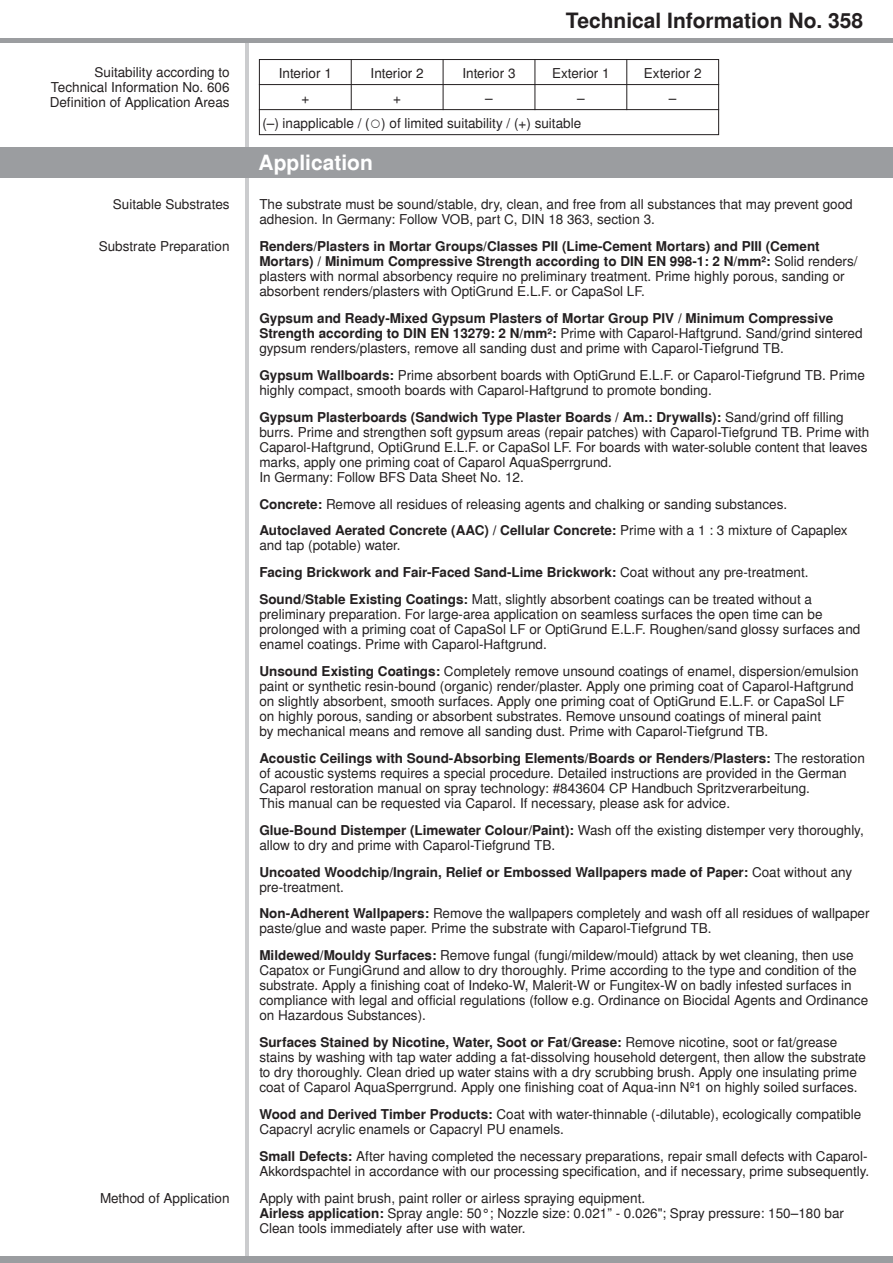
<style>
.page{position:relative;width:893px;height:1263px;background:#fff}
.page>*{position:absolute;margin:0;border:0;box-sizing:border-box;transform-origin:0 0}
.t1{font:700 21px "Helvetica Neue";color:#231f20}
.t2{font:700 21px "Helvetica Neue";color:#fff}
.t3{font:13.5px/15px "Helvetica Neue";color:#231f20}
.t4{font:700 13.5px/15px "Helvetica Neue";color:#231f20}
.s1{font-weight:700}
.s2{font-weight:400}
</style>
<div class="page">
<hr style="left:246px;top:43px;width:3px;height:1220px;background:#cbccce">
<div style="left:0;top:38px;width:893px;height:5px;background:#9b9da0"></div>
<hr style="left:351px;top:60px;width:1px;height:50px;background:#231f20">
<hr style="left:443px;top:60px;width:1px;height:50px;background:#231f20">
<hr style="left:535px;top:60px;width:1px;height:50px;background:#231f20">
<hr style="left:626px;top:60px;width:1px;height:50px;background:#231f20">
<hr style="left:259px;top:84px;width:460px;height:1px;background:#231f20">
<hr style="left:259px;top:109px;width:460px;height:1px;background:#231f20">
<div style="left:259px;top:59px;width:460px;height:76px;border:1px solid #231f20"></div>
<div style="left:0;top:147px;width:893px;height:31px;background:#9b9da0"></div>
<div style="left:0;top:1256px;width:893px;height:7px;background:#9b9da0"></div>
<p class="t3" style="left:50px;top:66px;width:181px;text-align:justify;text-indent:45px">Suitability according to Technical Information No. 606<br>Definition of Application Areas</p>
<p class="t3" style="left:113px;top:197px;width:118px">Suitable Substrates</p>
<p class="t3" style="left:99px;top:239px;width:132px">Substrate Preparation</p>
<p class="t3" style="left:100px;top:1191px;width:131px">Method of Application</p>
<h1 class="t1" style="left:566px;top:8px;width:299px">Technical Information No. 358</h1>
<p class="t3" style="left:279px;top:66px;width:55px">Interior 1</p>
<p class="t3" style="left:371px;top:66px;width:55px">Interior 2</p>
<p class="t3" style="left:462px;top:66px;width:55px">Interior 3</p>
<p class="t3" style="left:552px;top:66px;width:59px">Exterior 1</p>
<p class="t3" style="left:644px;top:66px;width:59px">Exterior 2</p>
<p class="t3" style="left:301px;top:91px;width:9px">+</p>
<p class="t3" style="left:393px;top:91px;width:9px">+</p>
<p class="t3" style="left:485px;top:91px;width:9px">–</p>
<p class="t3" style="left:577px;top:91px;width:9px">–</p>
<p class="t3" style="left:669px;top:91px;width:9px">–</p>
<p class="t3" style="left:262px;top:116px;width:320px">(–) inapplicable / (○) of limited suitability / (+) suitable</p>
<h1 class="t2" style="left:259px;top:150px;width:116px">Application</h1>
<p class="t3" style="left:259px;top:197px;width:595px">The substrate must be sound/stable, dry, clean, and free from all substances that may prevent good adhesion. In Germany: Follow VOB, part C, DIN 18 363, section 3.</p>
<p class="t3" style="left:259px;top:239px;width:600px"><span class="s1">Renders/Plasters in Mortar Groups/Classes PII (Lime-Cement Mortars) and PIII (Cement Mortars) / Minimum Compressive Strength according to DIN EN 998-1: 2 N/mm²:</span> Solid renders/ plasters with normal absorbency require no preliminary treatment. Prime highly porous, sanding or absorbent renders/plasters with OptiGrund E.L.F. or CapaSol LF.</p>
<p class="t3" style="left:259px;top:311px;width:605px"><span class="s1">Gypsum and Ready-Mixed Gypsum Plasters of Mortar Group PIV / Minimum Compressive<br>Strength according to DIN EN 13279: 2 N/mm²:</span> Prime with Caparol-Haftgrund. Sand/grind sintered gypsum renders/plasters, remove all sanding dust and prime with Caparol-Tiefgrund TB.</p>
<p class="t3" style="left:259px;top:368px;width:607px"><span class="s1">Gypsum Wallboards:</span> Prime absorbent boards with OptiGrund E.L.F. or Caparol-Tiefgrund TB. Prime highly compact, smooth boards with Caparol-Haftgrund to promote bonding.</p>
<p class="t3" style="left:259px;top:410px;width:611px"><span class="s1">Gypsum Plasterboards (Sandwich Type Plaster Boards / Am.: Drywalls):</span> Sand/grind off filling burrs. Prime and strengthen soft gypsum areas (repair patches) with Caparol-Tiefgrund TB. Prime with Caparol-Haftgrund, OptiGrund E.L.F. or CapaSol LF. For boards with water-soluble content that leaves marks, apply one priming coat of Caparol AquaSperrgrund.<br>In Germany: Follow BFS Data Sheet No. 12.</p>
<p class="t3" style="left:259px;top:491px;width:590px;line-height:26.8px"><span class="s1">Concrete:</span> Remove all residues of releasing agents and chalking or sanding substances.<br><span class="s1">Autoclaved Aerated Concrete (AAC) / Cellular Concrete:</span> Prime with a 1 : 3 mixture of Capaplex</p>
<p class="t3" style="left:259px;top:533px;width:554px;line-height:26.8px">and tap (potable) water.<br><span class="s1">Facing Brickwork and Fair-Faced Sand-Lime Brickwork:</span> Coat without any pre-treatment.<br><span class="s1">Sound/Stable Existing Coatings:</span> Matt, slightly absorbent coatings can be treated without a</p>
<p class="t3" style="left:259px;top:607px;width:603px">preliminary preparation. For large-area application on seamless surfaces the open time can be prolonged with a priming coat of CapaSol LF or OptiGrund E.L.F. Roughen/sand glossy surfaces and enamel coatings. Prime with Caparol-Haftgrund.</p>
<p class="t3" style="left:259px;top:664px;width:601px"><span class="s1">Unsound Existing Coatings:</span> Completely remove unsound coatings of enamel, dispersion/emulsion paint or synthetic resin-bound (organic) render/plaster. Apply one priming coat of Caparol-Haftgrund on slightly absorbent, smooth surfaces. Apply one priming coat of OptiGrund E.L.F. or CapaSol LF on highly porous, sanding or absorbent substrates. Remove unsound coatings of mineral paint<br>by mechanical means and remove all sanding dust. Prime with Caparol-Tiefgrund TB.</p>
<p class="t3" style="left:259px;top:751px;width:607px"><span class="s1">Acoustic Ceilings with Sound-Absorbing Elements/Boards or Renders/Plasters:</span> The restoration of acoustic systems requires a special procedure. Detailed instructions are provided in the German Caparol restoration manual on spray technology: #843604 CP Handbuch Spritzverarbeitung.<br>This manual can be requested via Caparol. If necessary, please ask for advice.</p>
<p class="t3" style="left:259px;top:823px;width:606px"><span class="s1">Glue-Bound Distemper (Limewater Colour/Paint):</span> Wash off the existing distemper very thoroughly, allow to dry and prime with Caparol-Tiefgrund TB.</p>
<p class="t4" style="left:259px;top:865px;width:594px">Uncoated Woodchip/Ingrain, Relief or Embossed Wallpapers made of Paper: <span class="s2">Coat without any pre-treatment.</span></p>
<p class="t3" style="left:259px;top:906px;width:612px"><span class="s1">Non-Adherent Wallpapers:</span> Remove the wallpapers completely and wash off all residues of wallpaper paste/glue and waste paper. Prime the substrate with Caparol-Tiefgrund TB.</p>
<p class="t3" style="left:259px;top:948px;width:610px"><span class="s1">Mildewed/Mouldy Surfaces:</span> Remove fungal (fungi/mildew/mould) attack by wet cleaning, then use Capatox or FungiGrund and allow to dry thoroughly. Prime according to the type and condition of the substrate. Apply a finishing coat of Indeko-W, Malerit-W or Fungitex-W on badly infested surfaces in compliance with legal and official regulations (follow e.g. Ordinance on Biocidal Agents and Ordinance on Hazardous Substances).</p>
<p class="t3" style="left:259px;top:1035px;width:608px"><span class="s1">Surfaces Stained by Nicotine, Water, Soot or Fat/Grease:</span> Remove nicotine, soot or fat/grease stains by washing with tap water adding a fat-dissolving household detergent, then allow the substrate to dry thoroughly. Clean dried up water stains with a dry scrubbing brush. Apply one insulating prime coat of Caparol AquaSperrgrund. Apply one finishing coat of Aqua-inn Nº1 on highly soiled surfaces.</p>
<p class="t3" style="left:259px;top:1107px;width:603px"><span class="s1">Wood and Derived Timber Products:</span> Coat with water-thinnable (-dilutable), ecologically compatible<br>Capacryl acrylic enamels or Capacryl PU enamels.</p>
<p class="t3" style="left:259px;top:1149px;width:611px"><span class="s1">Small Defects:</span> After having completed the necessary preparations, repair small defects with Caparol-<br>Akkordspachtel in accordance with our processing specification, and if necessary, prime subsequently.</p>
<p class="t3" style="left:259px;top:1191px;width:586px">Apply with paint brush, paint roller or airless spraying equipment.<br><span class="s1">Airless application:</span> Spray angle: 50°; Nozzle size: 0.021” - 0.026"; Spray pressure: 150–180 bar<br>Clean tools immediately after use with water.</p>
</div>
